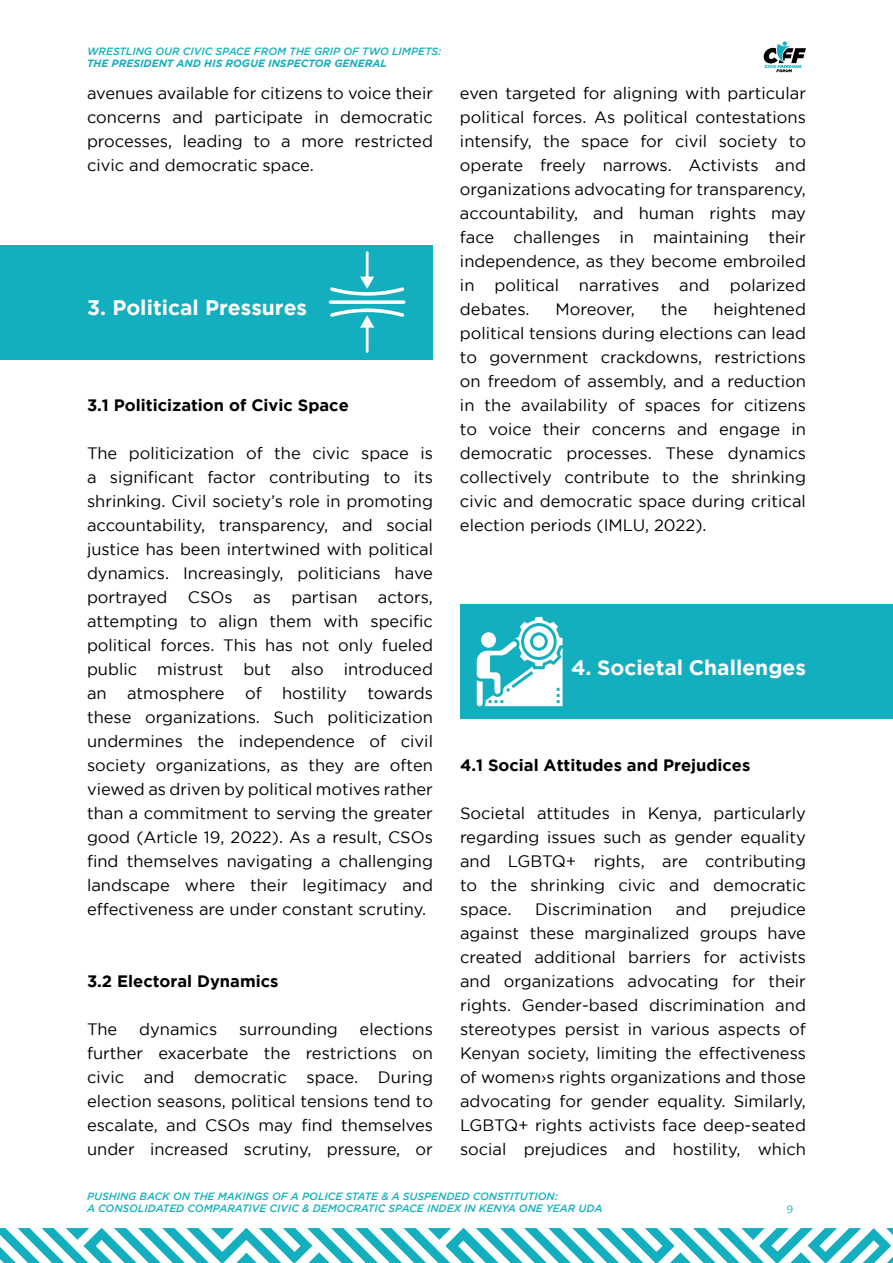
<style>
.page{position:relative;width:893px;height:1263px;background:#fff}
.page>*{position:absolute;margin:0;border:0;box-sizing:border-box;transform-origin:0 0}
.t1{font:700 21px "Gotham";color:#fff}
.t2{font:16.5px/24px "Gotham";color:#000;text-align:justify}
.t3{font:700 16.5px "Gotham";color:#000}
.t4{font:italic 500 10.5px/12px "Gotham";color:#14afbe}
.t5{font:italic 700 10.5px "Gotham";color:#14afbe}
.t6{font:10.5px "Gotham";color:#14afbe}
</style>
<div class="page">
<svg style="left:764px;top:41px;width:42px;height:31px"></svg>
<svg style="left:0;top:1228px;width:893px;height:35px"></svg>
<div style="left:0;top:245px;width:433px;height:114px;background:#14afbe"></div>
<div style="left:460px;top:604px;width:433px;height:115px;background:#14afbe"></div>
<svg style="left:477px;top:617px;width:86px;height:89px"></svg>
<div style="left:533px;top:635px;width:12px;height:13px;background:#fff;border-radius:50%"></div>
<svg style="left:329px;top:251px;width:77px;height:102px"></svg>
<p class="t4" style="left:87px;top:45px;width:356px">WRESTLING OUR CIVIC SPACE FROM THE GRIP OF TWO LIMPETS:</p>
<p class="t5" style="left:87px;top:57px;width:302px">THE PRESIDENT AND HIS ROGUE INSPECTOR GENERAL</p>
<p class="t2" style="left:87px;top:81px;width:347px">avenues available for citizens to voice their concerns and participate in democratic processes, leading to a more restricted civic and democratic space.</p>
<p class="t1" style="left:87px;top:295px;width:222px">3. Political Pressures</p>
<p class="t3" style="left:87px;top:396px;width:263px">3.1 Politicization of Civic Space</p>
<p class="t2" style="left:87px;top:441px;width:347px">The politicization of the civic space is a significant factor contributing to its shrinking. Civil society’s role in promoting accountability, transparency, and social justice has been intertwined with political dynamics. Increasingly, politicians have portrayed CSOs as partisan actors, attempting to align them with specific political forces. This has not only fueled public mistrust but also introduced an atmosphere of hostility towards these organizations. Such politicization undermines the independence of civil society organizations, as they are often viewed as driven by political motives rather than a commitment to serving the greater good (Article 19, 2022). As a result, CSOs find themselves navigating a challenging landscape where their legitimacy and effectiveness are under constant scrutiny.</p>
<p class="t3" style="left:87px;top:972px;width:193px">3.2 Electoral Dynamics</p>
<p class="t2" style="left:87px;top:1017px;width:32px">The</p>
<p class="t2" style="left:139px;top:1017px;width:80px">dynamics</p>
<p class="t2" style="left:239px;top:1017px;width:100px">surrounding</p>
<p class="t2" style="left:87px;top:1017px;width:347px;text-indent:273px">elections further exacerbate the restrictions on civic and democratic space. During election seasons, political tensions tend to escalate, and CSOs may find themselves under increased scrutiny, pressure, or</p>
<p class="t2" style="left:460px;top:81px;width:347px">even targeted for aligning with particular political forces. As political contestations intensify, the space for civil society to operate freely narrows. Activists and organizations advocating for transparency, accountability, and human rights may face challenges in maintaining their independence, as they become embroiled in political narratives and polarized debates.</p>
<p class="t2" style="left:460px;top:297px;width:347px;text-indent:253px">heightened political tensions during elections can lead to government crackdowns, restrictions on freedom of assembly, and a reduction in the availability of spaces for citizens to voice their concerns and engage in democratic processes. These dynamics collectively contribute to the shrinking civic and democratic space during critical election periods (IMLU, 2022).</p>
<p class="t2" style="left:556px;top:297px;width:81px">Moreover,</p>
<p class="t2" style="left:661px;top:297px;width:28px">the</p>
<p class="t1" style="left:571px;top:655px;width:236px">4. Societal Challenges</p>
<p class="t3" style="left:460px;top:756px;width:292px">4.1 Social Attitudes and Prejudices</p>
<p class="t2" style="left:460px;top:801px;width:347px">Societal attitudes in Kenya, particularly regarding issues such as gender equality and LGBTQ+ rights, are contributing to the shrinking civic and democratic space.</p>
<p class="t2" style="left:460px;top:897px;width:347px;text-indent:270px">prejudice against these marginalized groups have created additional barriers for activists and organizations advocating for their rights. Gender-based discrimination and stereotypes persist in various aspects of Kenyan society, limiting the effectiveness of women›s rights organizations and those advocating for gender equality. Similarly, LGBTQ+ rights activists face deep-seated social prejudices and hostility, which</p>
<p class="t2" style="left:535px;top:897px;width:119px">Discrimination</p>
<p class="t2" style="left:676px;top:897px;width:32px">and</p>
<p class="t4" style="left:87px;top:1190px;width:517px">PUSHING BACK ON THE MAKINGS OF A POLICE STATE &amp; A SUSPENDED CONSTITUTION:<br>A CONSOLIDATED COMPARATIVE CIVIC &amp; DEMOCRATIC SPACE INDEX IN KENYA ONE YEAR UDA</p>
<p class="t6" style="left:786px;top:1204px;width:8px">9</p>
</div>
